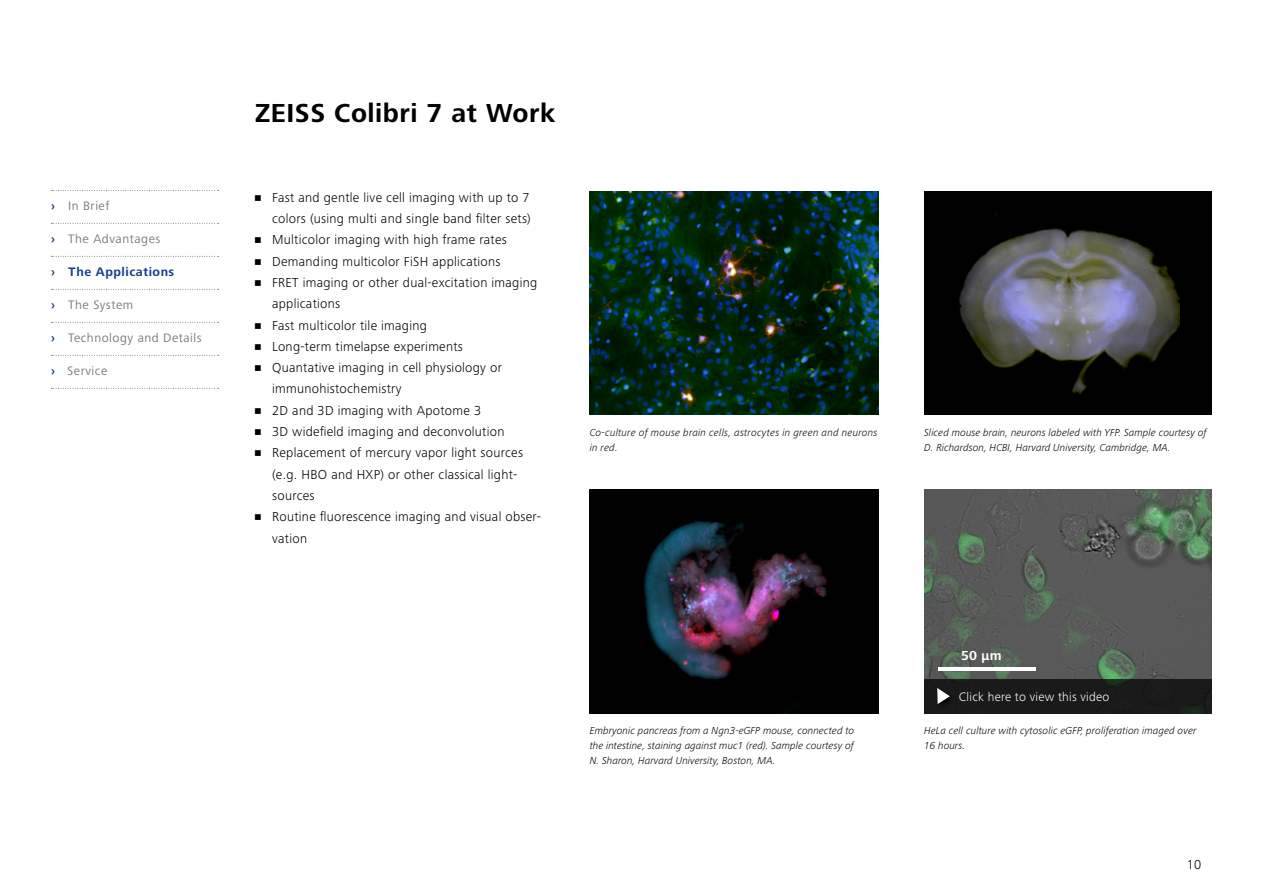
<style>
.page{position:relative;width:1263px;height:893px;background:#fff}
.page>*{position:absolute;margin:0;border:0;box-sizing:border-box;transform-origin:0 0}
.t1{font:700 27px "Zeiss Frutiger Next Pro";letter-spacing:.02em;color:#000}
.t2{font:300 13.5px/21.3px "Zeiss Frutiger Next Pro";letter-spacing:.02em;color:#000}
.t3{font:700 13.5px "Zeiss Frutiger Next Pro";color:#fff}
.t4{font:12.75px "Zeiss Frutiger Next Pro";letter-spacing:.04em;color:#7c7b7b}
.t5{font:300 12.75px "Zeiss Frutiger Next Pro";letter-spacing:.02em;color:#fff}
.t6{font:700 12.75px "Zeiss Frutiger Next Pro";letter-spacing:.04em;color:#164194}
.t7{font:italic 300 10.5px/15px "Zeiss Frutiger Next Pro";letter-spacing:.005em;color:#000}
.s1{font-weight:700;color:#164194}
</style>
<div class="page">
<img style="left:590px;top:191px;width:288px;height:224px">
<img style="left:590px;top:490px;width:288px;height:223px">
<div style="left:924px;top:191px;width:288px;height:224px;background:#000"></div>
<img style="left:959px;top:213px;width:221px;height:181px">
<img style="left:924px;top:490px;width:288px;height:223px">
<div style="left:925px;top:679px;width:287px;height:34px;background:#1a1a1a"></div>
<svg style="left:937px;top:688px;width:13px;height:16px"></svg>
<hr style="left:938px;top:667px;width:97px;height:4px;background:#fff">
<svg style="left:51px;top:190px;width:168px;height:1px"></svg>
<svg style="left:51px;top:223px;width:168px;height:1px"></svg>
<svg style="left:51px;top:256px;width:168px;height:1px"></svg>
<svg style="left:51px;top:289px;width:168px;height:1px"></svg>
<svg style="left:51px;top:322px;width:168px;height:1px"></svg>
<svg style="left:51px;top:355px;width:168px;height:1px"></svg>
<svg style="left:51px;top:388px;width:168px;height:1px"></svg>
<p class="t4" style="left:51px;top:199px;width:60px"><span class="s1">›</span> In Brief</p>
<p class="t4" style="left:51px;top:232px;width:111px"><span class="s1">›</span> The Advantages</p>
<p class="t6" style="left:51px;top:265px;width:125px">› The Applications</p>
<p class="t4" style="left:51px;top:298px;width:84px"><span class="s1">›</span> The System</p>
<p class="t4" style="left:51px;top:331px;width:152px"><span class="s1">›</span> Technology and Details</p>
<p class="t4" style="left:51px;top:364px;width:58px"><span class="s1">›</span> Service</p>
<h1 class="t1" style="left:255px;top:97px;width:302px">ZEISS Colibri 7 at Work</h1>
<p class="t2" style="left:255px;top:187px;width:277px;text-align:right">• Fast and gentle live cell imaging with up to 7 colors (using multi and single band filter sets)</p>
<p class="t2" style="left:255px;top:229px;width:253px">• Multicolor imaging with high frame rates</p>
<p class="t2" style="left:255px;top:250px;width:247px">• Demanding multicolor FiSH applications</p>
<p class="t2" style="left:272px;top:272px;width:267px;text-indent:-17px">• FRET imaging or other dual-excitation imaging applications</p>
<p class="t2" style="left:255px;top:314px;width:173px">• Fast multicolor tile imaging</p>
<p class="t2" style="left:255px;top:336px;width:209px">• Long-term timelapse experiments</p>
<p class="t2" style="left:272px;top:357px;width:231px;text-indent:-17px">• Quantative imaging in cell physiology or immunohistochemistry</p>
<p class="t2" style="left:255px;top:400px;width:227px">• 2D and 3D imaging with Apotome 3</p>
<p class="t2" style="left:255px;top:421px;width:251px">• 3D widefield imaging and deconvolution</p>
<p class="t2" style="left:272px;top:442px;width:252px;text-indent:-17px">• Replacement of mercury vapor light sources (e.g. HBO and HXP) or other classical light&shy;sources</p>
<p class="t2" style="left:272px;top:506px;width:271px;text-indent:-17px">• Routine fluorescence imaging and visual obser&shy;vation</p>
<p class="t7" style="left:590px;top:425px;width:289px">Co-culture of mouse brain cells, astrocytes in green and neurons in red.</p>
<p class="t7" style="left:924px;top:425px;width:284px">Sliced mouse brain, neurons labeled with YFP. Sample courtesy of<br>D. Richardson, HCBI, Harvard University, Cambridge, MA.</p>
<p class="t3" style="left:961px;top:647px;width:42px">50 µm</p>
<p class="t5" style="left:959px;top:689px;width:152px">Click here to view this video</p>
<p class="t7" style="left:590px;top:723px;width:266px;text-align:justify">Embryonic pancreas from a Ngn3-eGFP mouse, connected to the intestine, staining against muc1 (red). Sample courtesy of N. Sharon, Harvard University, Boston, MA.</p>
<p class="t7" style="left:924px;top:723px;width:274px">HeLa cell culture with cytosolic eGFP, proliferation imaged over<br>16 hours.</p>
<p class="t2" style="left:1187px;top:853px;width:16px">10</p>
</div>
